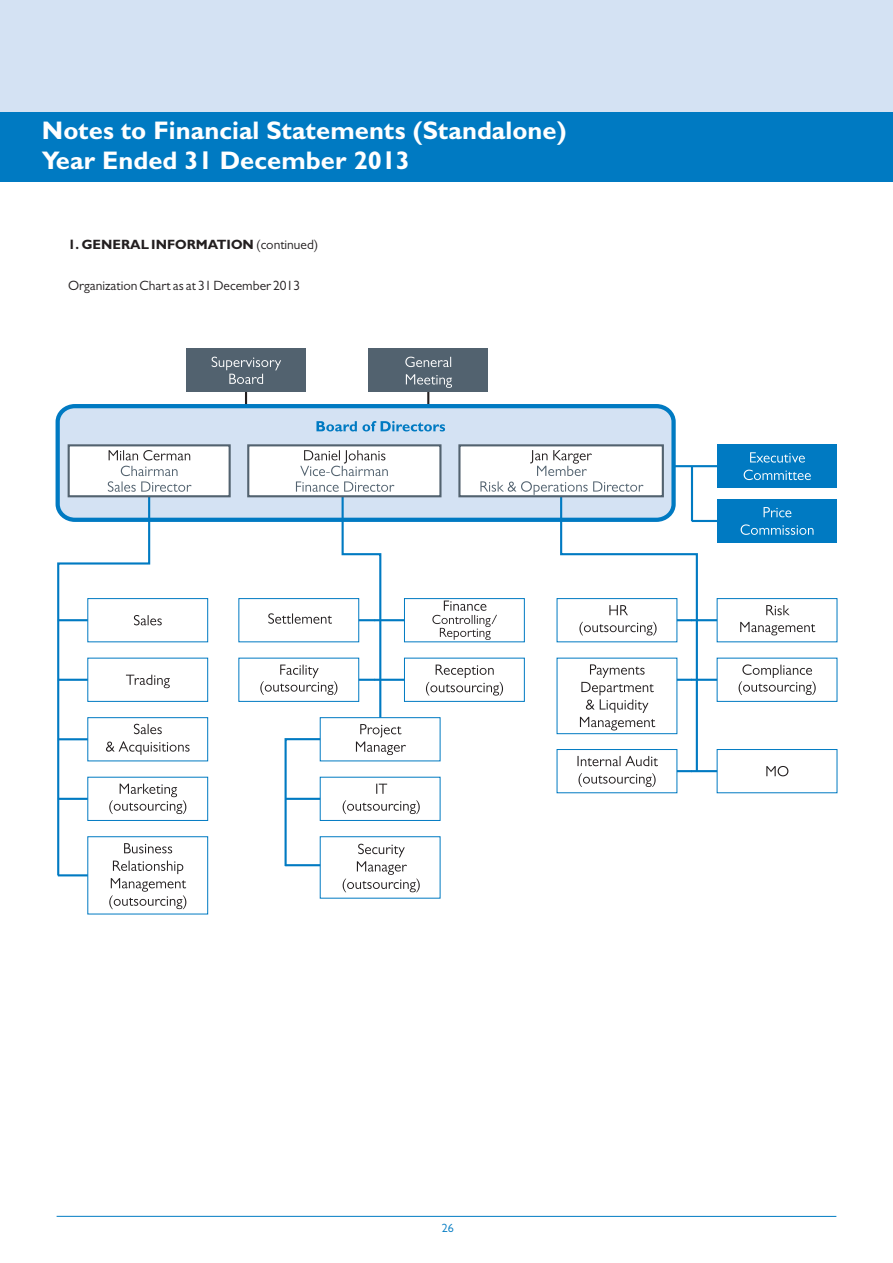
<style>
.page{position:relative;width:893px;height:1263px;background:#fff}
.page>*{position:absolute;margin:0;border:0;box-sizing:border-box;transform-origin:0 0}
.t1{font:700 25.5px/30.5px "Gill Sans MT Pro";color:#fff}
.t2{font:13.5px "Gill Sans MT Pro";color:#231f20}
.t3{font:700 13.5px "Gill Sans MT Pro";color:#231f20}
.t4{font:12px "Gill Sans MT Pro";color:#007ac2}
.s1{font-weight:400}
</style>
<div class="page">
<div style="left:0;top:0;width:893px;height:161px;background:#d4e2f3"></div>
<hr style="left:57px;top:1216px;width:779px;height:1px;background:#007bc3">
<div style="left:0;top:112px;width:893px;height:69px;background:#007ac2"></div>
<hr style="left:638px;top:465px;width:105px;height:2px;background:#007ac2">
<hr style="left:245px;top:356px;width:2px;height:62px;background:#231f20">
<div style="left:186px;top:349px;width:120px;height:43px;background:#52626f"></div>
<svg style="left:212px;top:357px;width:69px;height:27px"></svg>
<hr style="left:427px;top:356px;width:2px;height:62px;background:#231f20">
<div style="left:368px;top:349px;width:120px;height:43px;background:#52626f"></div>
<svg style="left:405px;top:357px;width:47px;height:31px"></svg>
<div style="left:56px;top:404px;width:620px;height:118px;background:#d4e2f3;border:4px solid #007ac2;border-radius:16px"></div>
<hr style="left:692px;top:520px;width:61px;height:2px;background:#007ac2">
<div style="left:717px;top:444px;width:120px;height:44px;background:#007ac2"></div>
<svg style="left:744px;top:452px;width:67px;height:28px"></svg>
<div style="left:717px;top:499px;width:120px;height:44px;background:#007ac2"></div>
<svg style="left:741px;top:507px;width:72px;height:28px"></svg>
<hr style="left:691px;top:619px;width:62px;height:2px;background:#007ac2">
<hr style="left:691px;top:679px;width:62px;height:2px;background:#007ac2">
<hr style="left:691px;top:770px;width:62px;height:2px;background:#007ac2">
<svg style="left:716px;top:598px;width:122px;height:45px"></svg>
<svg style="left:716px;top:657px;width:122px;height:45px"></svg>
<svg style="left:716px;top:749px;width:122px;height:45px"></svg>
<svg style="left:316px;top:421px;width:129px;height:10px"></svg>
<svg style="left:56px;top:443px;width:176px;height:472px"></svg>
<svg style="left:238px;top:443px;width:461px;height:456px"></svg>
<p class="t1" style="left:42px;top:119px;width:526px">Notes to Financial Statements (Standalone)<br>Year Ended 31 December 2013</p>
<p class="t3" style="left:68px;top:239px;width:252px">1. GENERAL INFORMATION <span class="s1">(continued)</span></p>
<p class="t2" style="left:68px;top:280px;width:233px">Organization Chart as at 31 December 2013</p>
<p class="t4" style="left:442px;top:1224px;width:13px">26</p>
</div>
